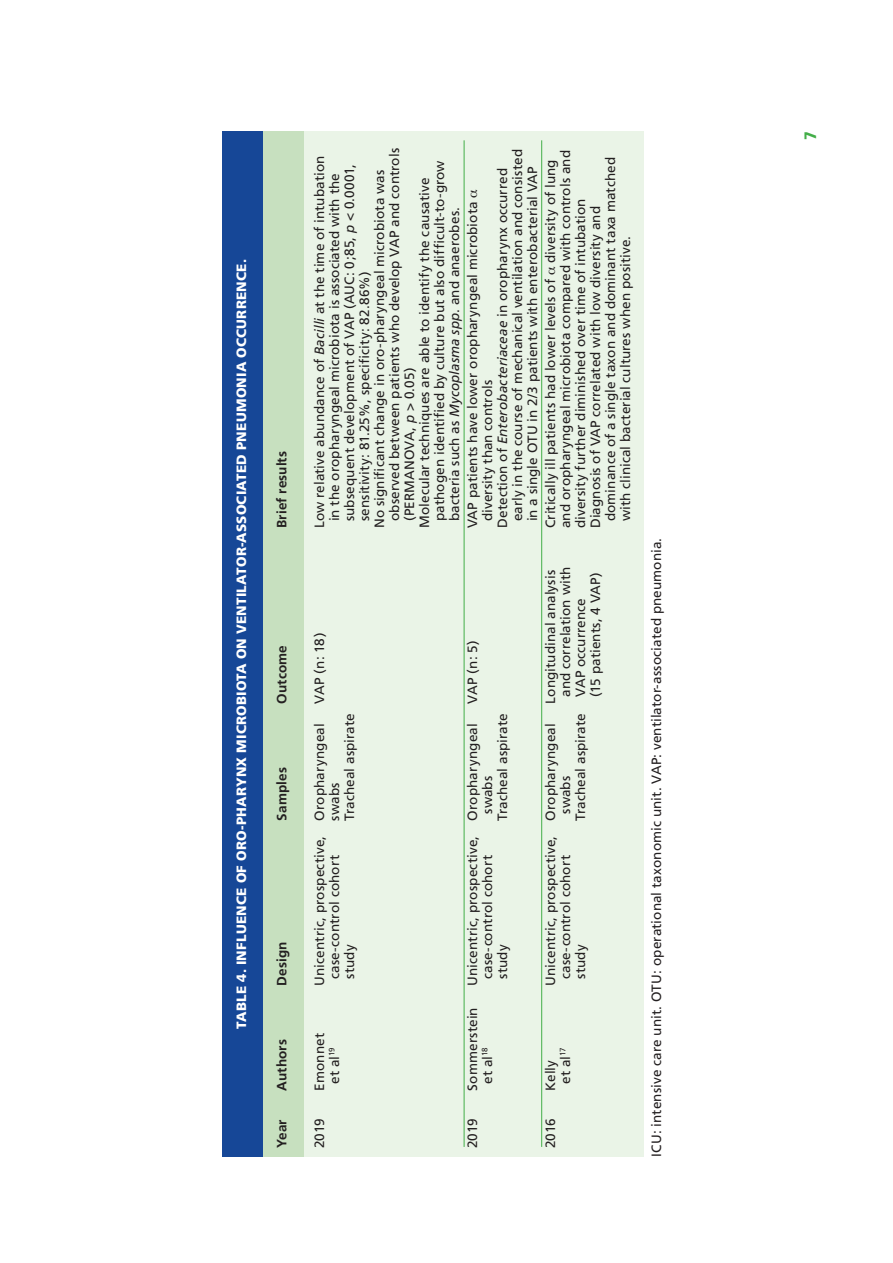
<style>
.page{position:relative;width:893px;height:1263px;background:#fff}
.page>*{position:absolute;margin:0;border:0;box-sizing:border-box;transform-origin:0 0}
.t1{font:900 condensed 16.5px "Frutiger";color:#43ae48}
.t2{font:13.5px/15px "Frutiger";letter-spacing:.005em;color:#231f20}
.t3{font:900 13.5px "Frutiger";letter-spacing:.015em;color:#fff}
.t4{font:700 13.5px "Frutiger";letter-spacing:.01em;color:#231f20}
.s1{font-style:italic}
</style>
<div class="page">
<div style="left:222px;top:131px;width:41px;height:1025px;background:#164797"></div>
<div style="left:263px;top:131px;width:41px;height:1025px;background:#c7e0bf"></div>
<div style="left:304px;top:131px;width:339px;height:1025px;background:#eaf4e7"></div>
<hr style="left:541px;top:140px;width:1px;height:1007px;background:#43ae48">
<hr style="left:464px;top:140px;width:1px;height:1007px;background:#43ae48">
<p class="t3" style="left:233px;top:1029px;width:771px;rotate:-90deg">TABLE 4. INFLUENCE OF ORO-PHARYNX MICROBIOTA ON VENTILATOR-ASSOCIATED PNEUMONIA OCCURRENCE.</p>
<p class="t4" style="left:274px;top:528px;width:79px;rotate:-90deg">Brief results</p>
<p class="t4" style="left:274px;top:704px;width:60px;rotate:-90deg">Outcome</p>
<p class="t4" style="left:274px;top:821px;width:55px;rotate:-90deg">Samples</p>
<p class="t4" style="left:274px;top:986px;width:46px;rotate:-90deg">Design</p>
<p class="t4" style="left:274px;top:1091px;width:53px;rotate:-90deg">Authors</p>
<p class="t4" style="left:274px;top:1148px;width:30px;rotate:-90deg">Year</p>
<p class="t2" style="left:387px;top:521px;width:375px;rotate:-90deg">observed between patients who develop VAP and controls</p>
<p class="t2" style="left:495px;top:521px;width:374px;text-indent:-7px;rotate:-90deg">Detection of <span class="s1">Enterobacteriaceae</span> in oropharynx occurred early in the course of mechanical ventilation and consisted in a single OTU in 2/3 patients with enterobacterial VAP</p>
<p class="t2" style="left:558px;top:528px;width:379px;rotate:-90deg">and oropharyngeal microbiota compared with controls and</p>
<p class="t2" style="left:312px;top:528px;width:374px;rotate:-90deg">Low relative abundance of <span class="s1">Bacilli</span> at the time of intubation</p>
<p class="t2" style="left:588px;top:521px;width:366px;text-indent:-7px;rotate:-90deg">Diagnosis of VAP correlated with low diversity and dominance of a single taxon and dominant taxa matched with clinical bacterial cultures when positive.</p>
<p class="t2" style="left:432px;top:521px;width:363px;rotate:-90deg">pathogen identified by culture but also difficult-to-grow</p>
<p class="t2" style="left:543px;top:528px;width:370px;rotate:-90deg">Critically ill patients had lower levels of diversity of lung</p>
<p class="t2" style="left:342px;top:521px;width:359px;rotate:-90deg">subsequent development of VAP (AUC: 0;85, <span class="s1">p</span> &lt; 0.0001,</p>
<p class="t2" style="left:372px;top:528px;width:360px;rotate:-90deg">No significant change in oro-pharyngeal microbiota was</p>
<p class="t2" style="left:327px;top:521px;width:350px;rotate:-90deg">in the oropharyngeal microbiota is associated with the</p>
<p class="t2" style="left:417px;top:528px;width:352px;rotate:-90deg">Molecular techniques are able to identify the causative</p>
<p class="t2" style="left:573px;top:528px;width:331px;rotate:-90deg">diversity further diminished over time of intubation</p>
<p class="t2" style="left:465px;top:528px;width:328px;rotate:-90deg">VAP patients have lower oropharyngeal microbiota</p>
<p class="t2" style="left:447px;top:521px;width:316px;rotate:-90deg">bacteria such as <span class="s1">Mycoplasma spp</span>. and anaerobes.</p>
<p class="t2" style="left:357px;top:521px;width:251px;rotate:-90deg">sensitivity: 81.25%, specificity: 82.86%)</p>
<p class="t2" style="left:402px;top:521px;width:155px;rotate:-90deg">(PERMANOVA, <span class="s1">p</span> &gt; 0.05)</p>
<p class="t2" style="left:480px;top:521px;width:143px;rotate:-90deg">diversity than controls</p>
<p class="t2" style="left:312px;top:704px;width:72px;rotate:-90deg">VAP (n: 18)</p>
<p class="t2" style="left:342px;top:821px;width:109px;rotate:-90deg">Tracheal aspirate</p>
<p class="t2" style="left:312px;top:986px;width:264px;rotate:-90deg">Unicentric, prospective, Oropharyngeal</p>
<p class="t2" style="left:327px;top:821px;width:40px;rotate:-90deg">swabs</p>
<p class="t2" style="left:327px;top:979px;width:125px;rotate:-90deg">case-control cohort</p>
<p class="t2" style="left:342px;top:979px;width:36px;rotate:-90deg">study</p>
<p class="t2" style="left:312px;top:1091px;width:59px;rotate:-90deg">Emonnet</p>
<p class="t2" style="left:327px;top:1084px;width:38px;rotate:-90deg">et al<sup>19</sup></p>
<p class="t2" style="left:312px;top:1148px;width:31px;rotate:-90deg">2019</p>
<p class="t2" style="left:465px;top:704px;width:65px;rotate:-90deg">VAP (n: 5)</p>
<p class="t2" style="left:495px;top:821px;width:109px;rotate:-90deg">Tracheal aspirate</p>
<p class="t2" style="left:465px;top:986px;width:264px;rotate:-90deg">Unicentric, prospective, Oropharyngeal</p>
<p class="t2" style="left:480px;top:814px;width:40px;rotate:-90deg">swabs</p>
<p class="t2" style="left:480px;top:979px;width:125px;rotate:-90deg">case-control cohort</p>
<p class="t2" style="left:495px;top:979px;width:36px;rotate:-90deg">study</p>
<p class="t2" style="left:465px;top:1091px;width:85px;rotate:-90deg">Sommerstein</p>
<p class="t2" style="left:480px;top:1084px;width:38px;rotate:-90deg">et al<sup>18</sup></p>
<p class="t2" style="left:465px;top:1148px;width:31px;rotate:-90deg">2019</p>
<p class="t2" style="left:558px;top:697px;width:132px;rotate:-90deg">and correlation with</p>
<p class="t2" style="left:543px;top:704px;width:135px;rotate:-90deg">Longitudinal analysis</p>
<p class="t2" style="left:588px;top:697px;width:126px;rotate:-90deg">(15 patients, 4 VAP)</p>
<p class="t2" style="left:573px;top:821px;width:224px;rotate:-90deg">Tracheal aspirate VAP occurrence</p>
<p class="t2" style="left:543px;top:986px;width:264px;rotate:-90deg">Unicentric, prospective, Oropharyngeal</p>
<p class="t2" style="left:558px;top:814px;width:40px;rotate:-90deg">swabs</p>
<p class="t2" style="left:558px;top:979px;width:125px;rotate:-90deg">case-control cohort</p>
<p class="t2" style="left:573px;top:979px;width:36px;rotate:-90deg">study</p>
<p class="t2" style="left:558px;top:1084px;width:37px;rotate:-90deg">et al<sup>17</sup></p>
<p class="t2" style="left:543px;top:1091px;width:32px;rotate:-90deg">Kelly</p>
<p class="t2" style="left:543px;top:1148px;width:31px;rotate:-90deg">2016</p>
<p class="t2" style="left:649px;top:1157px;width:620px;rotate:-90deg">ICU: intensive care unit. OTU: operational taxonomic unit. VAP: ventilator-associated pneumonia.</p>
<p class="t1" style="left:800px;top:140px;width:10px;rotate:-90deg">7</p>
</div>
